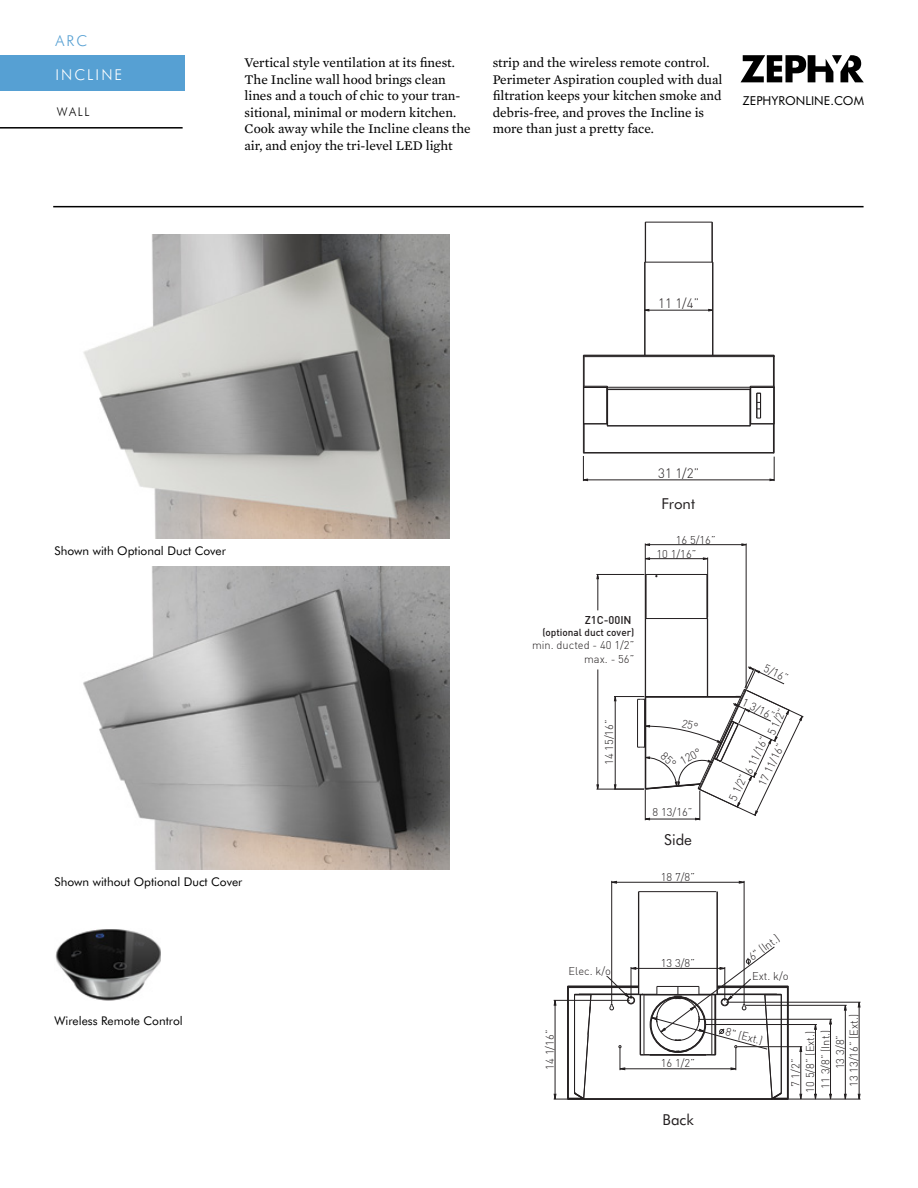
<style>
.page{position:relative;width:918px;height:1188px;background:#fff}
.page>*{position:absolute;margin:0;border:0;box-sizing:border-box;transform-origin:0 0}
.t1{font:15.15px "Futura BT";color:#231f20}
.t2{font:300 15px "Futura BT";letter-spacing:.14em;color:#fff}
.t3{font:300 15px "Futura BT";color:#56a0d3}
.t4{font:13.5px/16.5px "Mercury Text G2";color:#000}
.t5{font:300 13.35px "DIN";color:#231f20}
.t6{font:12.3px "Futura BT";color:#000}
.t7{font:12px "Futura BT";color:#000}
.t8{font:300 12px "Futura BT";color:#000}
.t9{font:300 11.1px/13.4px "DIN";color:#231f20;text-align:right}
.t10{font:500 11.1px "DIN";color:#231f20}
.t11{font:500 10.05px "DIN";color:#231f20}
</style>
<div class="page">
<svg style="left:741px;top:55px;width:123px;height:27px"></svg>
<div style="left:0;top:55px;width:185px;height:36px;background:#56a0d3"></div>
<hr style="left:0;top:127px;width:183px;height:2px;background:#000">
<img style="left:83px;top:235px;width:367px;height:304px">
<img style="left:83px;top:566px;width:367px;height:304px">
<hr style="left:53px;top:206px;width:811px;height:1px;background:#000">
<hr style="left:583px;top:480px;width:191px;height:1px;background:#231f20">
<hr style="left:584px;top:453px;width:190px;height:1px;background:#231f20">
<hr style="left:584px;top:452px;width:189px;height:1px;background:#231f20">
<hr style="left:608px;top:425px;width:142px;height:1px;background:#231f20">
<hr style="left:583px;top:387px;width:1px;height:37px;background:#231f20">
<hr style="left:584px;top:388px;width:1px;height:36px;background:#231f20">
<hr style="left:607px;top:390px;width:1px;height:36px;background:#231f20">
<hr style="left:607px;top:389px;width:143px;height:1px;background:#231f20">
<hr style="left:607px;top:387px;width:143px;height:1px;background:#231f20">
<hr style="left:584px;top:356px;width:189px;height:1px;background:#231f20">
<hr style="left:644px;top:262px;width:1px;height:93px;background:#231f20">
<hr style="left:645px;top:262px;width:1px;height:93px;background:#231f20">
<hr style="left:583px;top:355px;width:191px;height:1px;background:#231f20">
<hr style="left:645px;top:222px;width:1px;height:40px;background:#231f20">
<hr style="left:645px;top:310px;width:68px;height:1px;background:#231f20">
<hr style="left:712px;top:222px;width:1px;height:40px;background:#231f20">
<hr style="left:712px;top:262px;width:1px;height:93px;background:#231f20">
<svg style="left:582px;top:355px;width:27px;height:36px"></svg>
<svg style="left:583px;top:422px;width:26px;height:59px"></svg>
<hr style="left:645px;top:262px;width:68px;height:1px;background:#231f20">
<hr style="left:645px;top:222px;width:67px;height:1px;background:#231f20">
<svg style="left:749px;top:354px;width:26px;height:127px"></svg>
<hr style="left:596px;top:789px;width:48px;height:1px;background:#231f20">
<hr style="left:615px;top:697px;width:1px;height:92px;background:#231f20">
<hr style="left:598px;top:576px;width:1px;height:34px;background:#231f20">
<hr style="left:637px;top:699px;width:1px;height:48px;background:#231f20">
<hr style="left:614px;top:696px;width:30px;height:1px;background:#231f20">
<hr style="left:645px;top:543px;width:1px;height:76px;background:#231f20">
<hr style="left:645px;top:619px;width:1px;height:78px;background:#231f20">
<hr style="left:646px;top:574px;width:1px;height:45px;background:#231f20">
<hr style="left:707px;top:574px;width:1px;height:45px;background:#231f20">
<hr style="left:707px;top:619px;width:1px;height:78px;background:#231f20">
<hr style="left:707px;top:557px;width:1px;height:60px;background:#231f20">
<hr style="left:746px;top:543px;width:1px;height:146px;background:#231f20">
<hr style="left:645px;top:618px;width:63px;height:1px;background:#231f20">
<hr style="left:596px;top:574px;width:48px;height:1px;background:#231f20">
<hr style="left:646px;top:574px;width:61px;height:1px;background:#231f20">
<hr style="left:645px;top:558px;width:63px;height:1px;background:#231f20">
<hr style="left:645px;top:544px;width:101px;height:1px;background:#231f20">
<hr style="left:598px;top:669px;width:1px;height:119px;background:#231f20">
<hr style="left:584px;top:1099px;width:188px;height:1px;background:#231f20">
<hr style="left:773px;top:1099px;width:88px;height:1px;background:#231f20">
<hr style="left:584px;top:1098px;width:188px;height:1px;background:#231f20">
<hr style="left:737px;top:1046px;width:65px;height:1px;background:#231f20">
<hr style="left:706px;top:1024px;width:111px;height:1px;background:#231f20">
<hr style="left:699px;top:1019px;width:133px;height:1px;background:#231f20">
<hr style="left:611px;top:881px;width:1px;height:123px;background:#231f20">
<hr style="left:745px;top:1005px;width:102px;height:1px;background:#231f20">
<hr style="left:726px;top:1002px;width:135px;height:1px;background:#231f20">
<hr style="left:554px;top:1000px;width:76px;height:1px;background:#231f20">
<hr style="left:579px;top:994px;width:59px;height:1px;background:#231f20">
<hr style="left:638px;top:892px;width:1px;height:102px;background:#231f20">
<hr style="left:639px;top:892px;width:1px;height:102px;background:#231f20">
<hr style="left:568px;top:987px;width:70px;height:1px;background:#231f20">
<svg style="left:554px;top:986px;width:38px;height:114px"></svg>
<hr style="left:568px;top:986px;width:70px;height:1px;background:#231f20">
<hr style="left:717px;top:892px;width:1px;height:102px;background:#231f20">
<hr style="left:744px;top:881px;width:1px;height:123px;background:#231f20">
<hr style="left:801px;top:1047px;width:1px;height:52px;background:#231f20">
<hr style="left:815px;top:1025px;width:1px;height:74px;background:#231f20">
<hr style="left:830px;top:1019px;width:1px;height:80px;background:#231f20">
<hr style="left:845px;top:1005px;width:1px;height:94px;background:#231f20">
<hr style="left:859px;top:1002px;width:1px;height:97px;background:#231f20">
<hr style="left:639px;top:891px;width:77px;height:1px;background:#231f20">
<hr style="left:612px;top:882px;width:132px;height:1px;background:#231f20">
<svg style="left:607px;top:947px;width:182px;height:153px"></svg>
<div style="left:627px;top:997px;width:8px;height:7px;border:1px solid #231f20;border-radius:50%"></div>
<img style="left:55px;top:929px;width:106px;height:72px">
<svg style="left:638px;top:667px;width:166px;height:153px"></svg>
<p class="t3" style="left:55px;top:32px;width:33px">ARC</p>
<p class="t2" style="left:55px;top:65px;width:68px">INCLINE</p>
<p class="t8" style="left:57px;top:105px;width:34px">WALL</p>
<p class="t4" style="left:245px;top:55px;width:228px">Vertical style ventilation at its finest.<br>The Incline wall hood brings clean lines and a touch of chic to your tran&shy;sitional, minimal or modern kitchen.<br>Cook away while the Incline cleans the air, and enjoy the tri-level LED light</p>
<p class="t4" style="left:493px;top:55px;width:231px">strip and the wireless remote control.<br>Perimeter Aspiration coupled with dual filtration keeps your kitchen smoke and debris-free, and proves the Incline is more than just a pretty face.</p>
<p class="t6" style="left:743px;top:94px;width:123px">ZEPHYRONLINE.COM</p>
<p class="t5" style="left:658px;top:295px;width:42px">11 1/4”</p>
<p class="t7" style="left:55px;top:544px;width:173px">Shown with Optional Duct Cover</p>
<p class="t5" style="left:658px;top:465px;width:42px">31 1/2”</p>
<p class="t1" style="left:661px;top:494px;width:35px">Front</p>
<p class="t9" style="left:676px;top:533px;width:41px">16 5/16”</p>
<p class="t9" style="left:657px;top:547px;width:41px">10 1/16”</p>
<p class="t10" style="left:585px;top:613px;width:49px">Z1C-00IN</p>
<p class="t11" style="left:542px;top:626px;width:93px">(optional duct cover)</p>
<p class="t9" style="left:532px;top:639px;width:104px">min. ducted - 40 1/2” max. - 56”</p>
<p class="t9" style="left:602px;top:765px;width:47px;rotate:-90deg">14 15/16”</p>
<p class="t9" style="left:678px;top:756px;width:24px;rotate:-28deg">120°</p>
<p class="t9" style="left:653px;top:805px;width:41px">8 13/16”</p>
<p class="t1" style="left:664px;top:830px;width:29px">Side</p>
<p class="t9" style="left:767px;top:661px;width:27px;rotate:25deg">5/16”</p>
<p class="t9" style="left:746px;top:696px;width:36px;rotate:25deg">1 3/16”</p>
<p class="t9" style="left:765px;top:732px;width:30px;rotate:-65deg">5 1/2”</p>
<p class="t9" style="left:742px;top:770px;width:41px;rotate:-65deg">6 11/16”</p>
<p class="t9" style="left:726px;top:798px;width:30px;rotate:-65deg">5 1/2”</p>
<p class="t9" style="left:755px;top:782px;width:47px;rotate:-64deg">17 11/16”</p>
<p class="t7" style="left:55px;top:875px;width:189px">Shown without Optional Duct Cover</p>
<p class="t7" style="left:55px;top:1014px;width:130px">Wireless Remote Control</p>
<p class="t9" style="left:569px;top:964px;width:44px">Elec. k/o</p>
<p class="t9" style="left:543px;top:1070px;width:41px;rotate:-90deg">14 1/16”</p>
<p class="t9" style="left:661px;top:870px;width:36px">18 7/8”</p>
<p class="t9" style="left:661px;top:957px;width:36px">13 3/8”</p>
<p class="t9" style="left:746px;top:953px;width:37px;rotate:-37deg">6" (Int.)</p>
<p class="t9" style="left:752px;top:970px;width:38px">Ext. k/o</p>
<p class="t9" style="left:847px;top:1087px;width:75px;rotate:-90deg">13 13/16” (Ext.)</p>
<p class="t9" style="left:728px;top:1025px;width:39px;rotate:15deg">8" (Ext.)</p>
<p class="t9" style="left:818px;top:1069px;width:41px;line-height:14.9px;text-align:left;text-indent:-19px;rotate:-90deg">11 3/8” (Int.)<br>13 3/8”</p>
<p class="t9" style="left:804px;top:1093px;width:63px;rotate:-90deg">10 5/8” (Ext.)</p>
<p class="t9" style="left:661px;top:1056px;width:36px">16 1/2”</p>
<p class="t9" style="left:789px;top:1087px;width:30px;rotate:-90deg">7 1/2”</p>
<p class="t1" style="left:663px;top:1110px;width:33px">Back</p>
</div>
